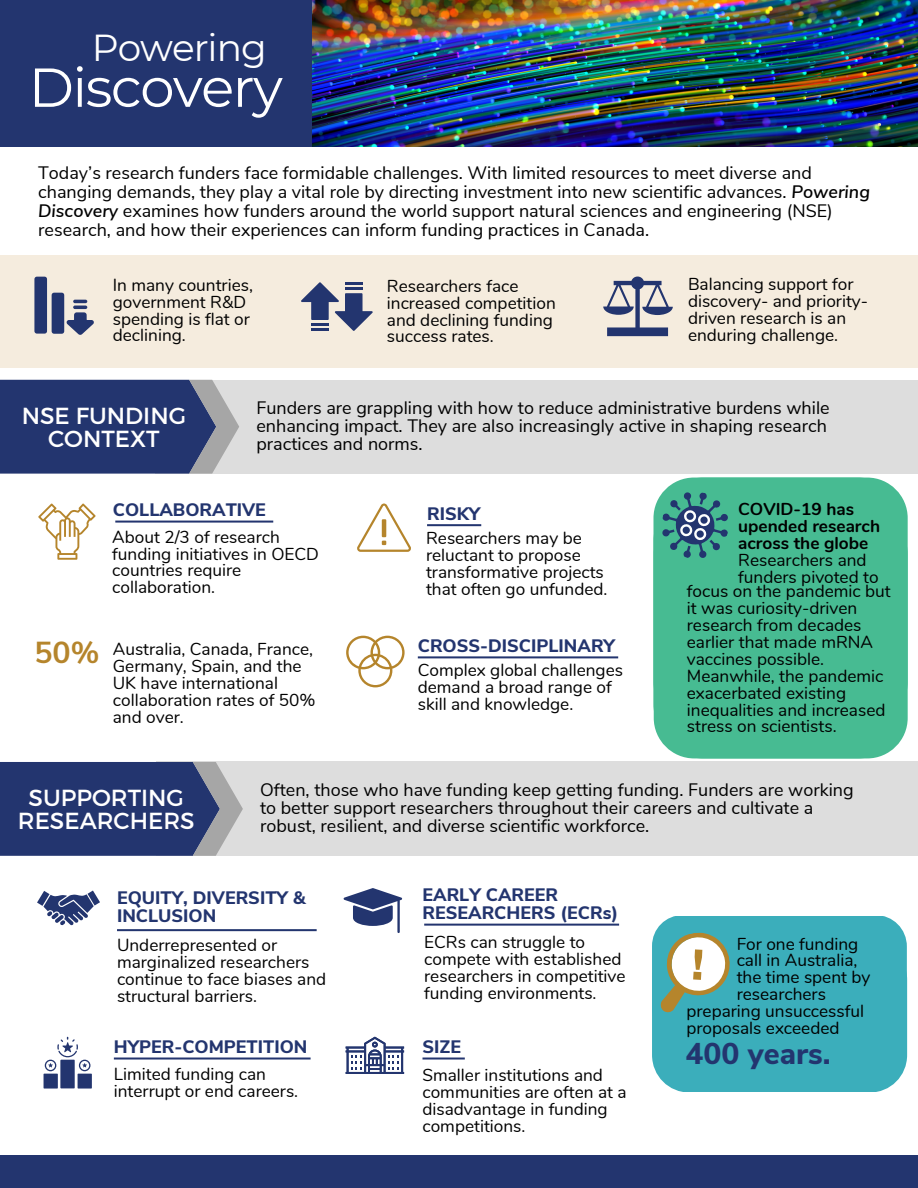
<style>
.page{position:relative;width:918px;height:1188px;background:#fff}
.page>*{position:absolute;margin:0;border:0;box-sizing:border-box;transform-origin:0 0}
.t1{font:54.75px "Montserrat";letter-spacing:-.03em;color:#fff}
.t2{font:37.5px "Montserrat";letter-spacing:-.03em;color:#fff}
.t3{font:700 30.3px "Nunito Sans";color:#b5852c}
.t4{font:800 30px "Nunito Sans";color:#23356f}
.t5{font:23.25px/23px "Montserrat";color:#fff;text-align:center}
.t6{font:18px/18px "Nunito Sans";color:#000}
.t7{font:800 18px/18px "Nunito Sans";color:#23356f}
.t8{font:17.25px/16.8px "Nunito";color:#000}
.t9{font:700 17.25px/16.8px "Nunito";color:#000}
.s1{font-weight:600;font-style:italic}
.s2{font-weight:400}
</style>
<div class="page">
<div style="left:0;top:0;width:918px;height:146px;background:#23356f"></div>
<img style="left:312px;top:0;width:606px;height:146px">
<div style="left:156px;top:380px;width:762px;height:93px;background:#d9d9d9"></div>
<svg style="left:0;top:380px;width:239px;height:94px;background:#3a4a7a"></svg>
<div style="left:0;top:255px;width:918px;height:113px;background:#f5ecde"></div>
<svg style="left:301px;top:282px;width:72px;height:49px"></svg>
<svg style="left:66px;top:312px;width:28px;height:23px"></svg>
<hr style="left:73px;top:306px;width:14px;height:3px;background:#23356f;border-radius:2px">
<hr style="left:73px;top:300px;width:14px;height:3px;background:#23356f;border-radius:2px">
<div style="left:52px;top:293px;width:12px;height:41px;background:#23356f;border-radius:2px"></div>
<div style="left:34px;top:277px;width:13px;height:57px;background:#23356f;border-radius:2px"></div>
<svg style="left:38px;top:503px;width:58px;height:57px"></svg>
<svg style="left:357px;top:504px;width:54px;height:48px"></svg>
<svg style="left:115px;top:521px;width:158px;height:2px"></svg>
<svg style="left:427px;top:524px;width:54px;height:2px"></svg>
<svg style="left:424px;top:924px;width:195px;height:2px"></svg>
<svg style="left:423px;top:1058px;width:42px;height:2px"></svg>
<svg style="left:346px;top:1037px;width:58px;height:37px"></svg>
<svg style="left:344px;top:888px;width:58px;height:45px"></svg>
<svg style="left:346px;top:636px;width:59px;height:51px"></svg>
<svg style="left:418px;top:656px;width:200px;height:2px"></svg>
<div style="left:0;top:1155px;width:918px;height:33px;background:#23356f"></div>
<svg style="left:603px;top:277px;width:70px;height:59px"></svg>
<div style="left:156px;top:762px;width:762px;height:94px;background:#d9d9d9"></div>
<svg style="left:0;top:762px;width:243px;height:94px;background:#3a497a"></svg>
<div style="left:662px;top:478px;width:246px;height:245px;background:#47bb92;border-radius:41px"></div>
<div style="left:653px;top:500px;width:246px;height:245px;background:#47bb92;border-radius:41px"></div>
<div style="left:662px;top:513px;width:246px;height:245px;background:#47bb92;border-radius:41px"></div>
<div style="left:60px;top:1060px;width:15px;height:28px;background:#23356f"></div>
<div style="left:44px;top:1074px;width:14px;height:15px;background:#23356f"></div>
<div style="left:78px;top:1074px;width:14px;height:15px;background:#23356f"></div>
<svg style="left:45px;top:1037px;width:45px;height:34px"></svg>
<svg style="left:114px;top:1058px;width:197px;height:2px"></svg>
<svg style="left:117px;top:929px;width:200px;height:2px"></svg>
<svg style="left:37px;top:891px;width:63px;height:34px"></svg>
<svg style="left:654px;top:484px;width:74px;height:74px"></svg>
<svg style="left:652px;top:916px;width:255px;height:176px;background:#4bb2bb"></svg>
<p class="t2" style="left:92px;top:25px;width:176px">Powering</p>
<p class="t1" style="left:29px;top:54px;width:256px">Discovery</p>
<p class="t6" style="left:38px;top:163px;width:833px;line-height:19.2px">Today’s research funders face formidable challenges. With limited resources to meet diverse and changing demands, they play a vital role by directing investment into new scientific advances. <span class="s1">Powering Discovery</span> examines how funders around the world support natural sciences and engineering (NSE) research, and how their experiences can inform funding practices in Canada.</p>
<p class="t8" style="left:113px;top:277px;width:142px">In many countries, government R&amp;D spending is flat or declining.</p>
<p class="t8" style="left:387px;top:278px;width:170px">Researchers face increased competition and declining funding success rates.</p>
<p class="t8" style="left:688px;top:276px;width:182px">Balancing support for discovery- and priority&shy;driven research is an enduring challenge.</p>
<p class="t5" style="left:22px;top:403px;width:166px">NSE FUNDING<br>CONTEXT</p>
<p class="t6" style="left:256px;top:399px;width:575px">Funders are grappling with how to reduce administrative burdens while enhancing impact. They are also increasingly active in shaping research practices and norms.</p>
<p class="t7" style="left:113px;top:501px;width:155px">COLLABORATIVE</p>
<p class="t8" style="left:112px;top:529px;width:208px">About 2/3 of research funding initiatives in OECD countries require collaboration.</p>
<p class="t3" style="left:34px;top:632px;width:67px">50%</p>
<p class="t8" style="left:113px;top:641px;width:204px">Australia, Canada, France,<br>Germany, Spain, and the<br>UK have international collaboration rates of 50% and over.</p>
<p class="t7" style="left:427px;top:505px;width:55px">RISKY</p>
<p class="t8" style="left:426px;top:530px;width:183px">Researchers may be reluctant to propose transformative projects that often go unfunded.</p>
<p class="t7" style="left:418px;top:637px;width:199px">CROSS-DISCIPLINARY</p>
<p class="t8" style="left:418px;top:662px;width:207px">Complex global challenges demand a broad range of skill and knowledge.</p>
<p class="t9" style="left:738px;top:501px;width:143px">COVID-19 has upended research across the globe<br><span class="s2">Researchers and funders pivoted to</span></p>
<p class="t8" style="left:687px;top:583px;width:205px">focus on the pandemic but it was curiosity-driven research from decades earlier that made mRNA vaccines possible.<br>Meanwhile, the pandemic exacerbated existing inequalities and increased stress on scientists.</p>
<p class="t5" style="left:18px;top:785px;width:178px">SUPPORTING<br>RESEARCHERS</p>
<p class="t6" style="left:260px;top:781px;width:595px">Often, those who have funding keep getting funding. Funders are working to better support researchers throughout their careers and cultivate a robust, resilient, and diverse scientific workforce.</p>
<p class="t7" style="left:422px;top:886px;width:197px">EARLY CAREER<br>RESEARCHERS (ECRs)</p>
<p class="t7" style="left:117px;top:890px;width:190px">EQUITY, DIVERSITY &amp;<br>INCLUSION</p>
<p class="t8" style="left:117px;top:937px;width:211px">Underrepresented or marginalized researchers continue to face biases and structural barriers.</p>
<p class="t8" style="left:737px;top:935px;width:135px">For one funding call in Australia, the time spent by researchers</p>
<p class="t8" style="left:686px;top:1003px;width:179px">preparing unsuccessful proposals exceeded</p>
<p class="t8" style="left:424px;top:934px;width:203px">ECRs can struggle to compete with established researchers in competitive funding environments.</p>
<p class="t7" style="left:114px;top:1038px;width:195px">HYPER-COMPETITION</p>
<p class="t8" style="left:114px;top:1066px;width:186px">Limited funding can interrupt or end careers.</p>
<p class="t7" style="left:422px;top:1038px;width:40px">SIZE</p>
<p class="t8" style="left:422px;top:1067px;width:206px">Smaller institutions and communities are often at a disadvantage in funding competitions.</p>
<p class="t4" style="left:685px;top:1034px;width:147px">400 years.</p>
</div>
